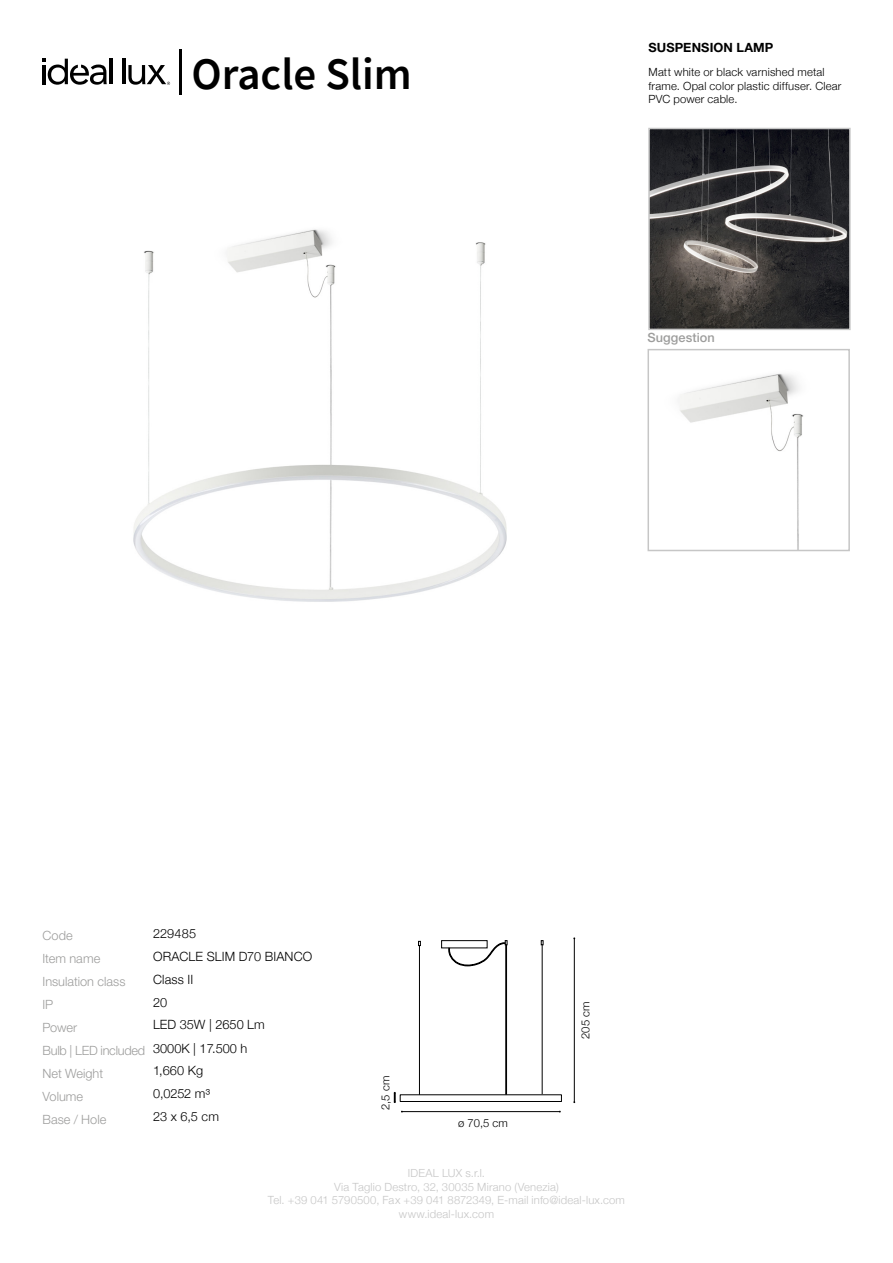
<style>
.page{position:relative;width:893px;height:1263px;background:#fff}
.page>*{position:absolute;margin:0;border:0;box-sizing:border-box;transform-origin:0 0}
.t1{font:600 45px "Source Sans Pro";color:#000}
.t2{font:300 12.75px/22.6px "Helvetica Neue";letter-spacing:.005em;color:#000}
.t3{font:300 12.75px/23px "Helvetica Neue LT Std";color:#9d9d9c}
.t4{font:700 12.75px "Helvetica Neue LT Std";letter-spacing:.01em;color:#000}
.t5{font:500 12.75px "Helvetica Neue LT Std";letter-spacing:.005em;color:#9d9d9c}
.t6{font:300 11.25px/13.5px "Helvetica Neue";letter-spacing:.015em;color:#c6c6c6;text-align:center}
.t7{font:300 11.25px/13.5px "Helvetica Neue";letter-spacing:.02em;color:#000}
.t8{font:300 11.25px "Helvetica Neue LT Std";letter-spacing:.015em;color:#c6c6c6}
.s1{font-family:"Helvetica Neue LT Pro"}
.s2{font-family:"Helvetica Neue LT Std"}
</style>
<div class="page">
<hr style="left:179px;top:49px;width:3px;height:45px;background:#000">
<hr style="left:110px;top:59px;width:3px;height:25px;background:#000">
<hr style="left:122px;top:59px;width:3px;height:25px;background:#000">
<svg style="left:43px;top:59px;width:64px;height:26px"></svg>
<svg style="left:128px;top:65px;width:42px;height:20px"></svg>
<img style="left:133px;top:229px;width:374px;height:373px">
<img style="left:651px;top:131px;width:197px;height:196px">
<div style="left:648px;top:128px;width:203px;height:202px;border:2px solid #c6c6c6"></div>
<hr style="left:402px;top:1111px;width:158px;height:1px;background:#000">
<hr style="left:574px;top:938px;width:1px;height:164px;background:#000">
<div style="left:400px;top:1094px;width:162px;height:8px;border:1px solid #000"></div>
<div style="left:441px;top:940px;width:46px;height:8px;border:1px solid #000"></div>
<hr style="left:419px;top:945px;width:1px;height:150px;background:#000">
<svg style="left:418px;top:941px;width:3px;height:5px"></svg>
<hr style="left:542px;top:945px;width:1px;height:149px;background:#000">
<div style="left:506px;top:945px;width:1px;height:149px;border:1px solid #000"></div>
<svg style="left:448px;top:940px;width:59px;height:26px"></svg>
<img style="left:680px;top:373px;width:123px;height:175px">
<div style="left:647px;top:349px;width:203px;height:202px;border:2px solid #c6c6c6"></div>
<svg style="left:394px;top:1092px;width:2px;height:11px"></svg>
<h1 class="t1" style="left:191px;top:44px;width:222px">Oracle Slim</h1>
<p class="t4" style="left:648px;top:39px;width:126px">SUSPENSION LAMP</p>
<p class="t7" style="left:648px;top:65px;width:194px">Matt white or black varnished metal frame. Opal color plastic diffuser. Clear<br>PVC power cable.</p>
<p class="t5" style="left:647px;top:330px;width:69px">Suggestion</p>
<p class="t3" style="left:43px;top:924px;width:85px">Code<br>Item name<br>Insulation class</p>
<p class="t3" style="left:43px;top:993px;width:12px">IP</p>
<p class="t3" style="left:42px;top:1016px;width:104px">Power<br>Bulb | LED included</p>
<p class="t3" style="left:42px;top:1061px;width:62px">Net Weight</p>
<p class="t3" style="left:42px;top:1084px;width:65px">Volume<br>Base / Hole</p>
<p class="t2" style="left:153px;top:921px;width:161px">229485<br>ORACLE SLIM D70 BIANCO<br>Class II<br>20<br>LED 35W | <span class="s1">2650</span> Lm</p>
<p class="t2" style="left:153px;top:1035px;width:96px">3000K | 17.500 h<br>1,660 Kg<br>0,0252 m³<br>23 x 6,5 cm</p>
<p class="t7" style="left:378px;top:1110px;width:35px;rotate:-90deg"><span class="s1">2</span>,5 cm</p>
<p class="t7" style="left:458px;top:1115px;width:51px"><span class="s2">ø</span> 70,5 cm</p>
<p class="t7" style="left:578px;top:1039px;width:39px;rotate:-90deg">205 cm</p>
<p class="t8" style="left:408px;top:1166px;width:79px">IDEAL LUX s.r.l.</p>
<p class="t6" style="left:268px;top:1179px;width:359px">Via Taglio Destro, 32, 30035 Mirano (Venezia)<br>Tel. +39 041 5790500, Fax +39 041 8872349, E-mail info@ideal-lux.com www.ideal-lux.com</p>
</div>
